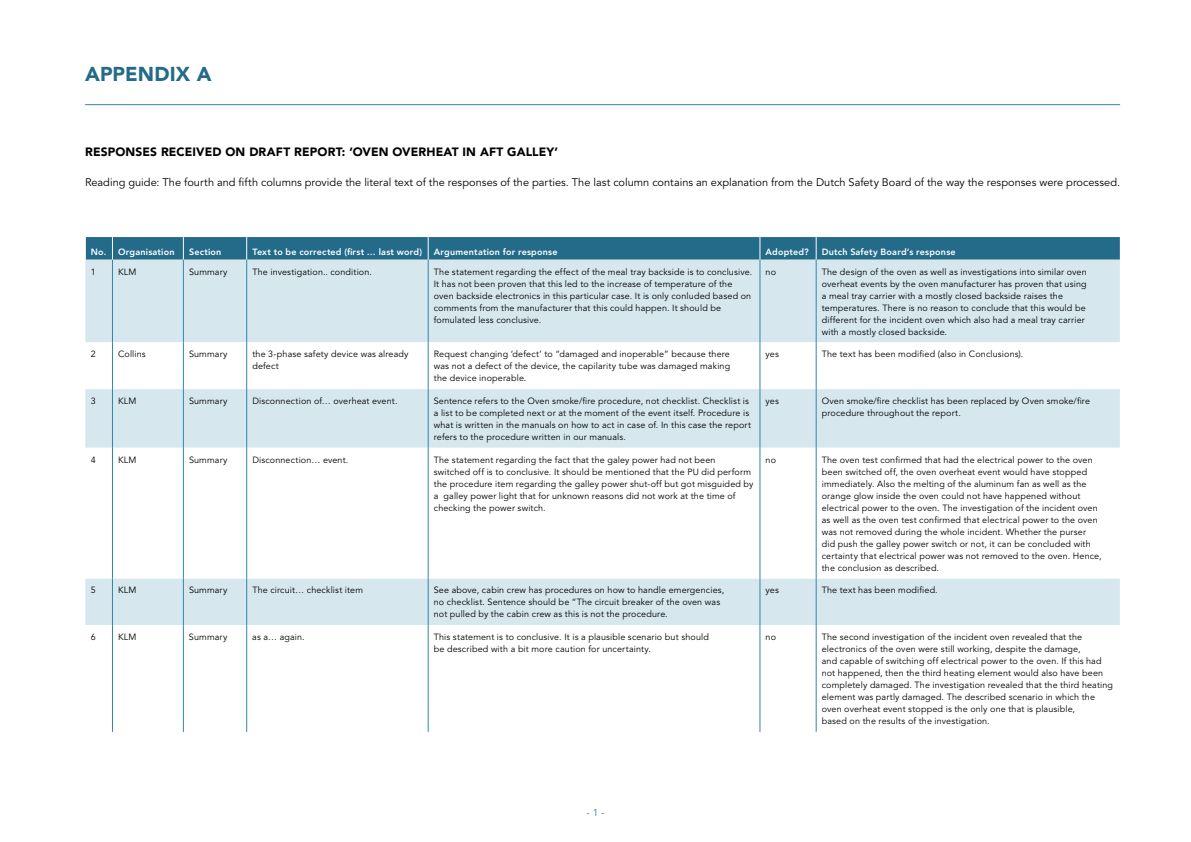
<style>
.page{position:relative;width:1191px;height:842px;background:#fff}
.page>*{position:absolute;margin:0;border:0;box-sizing:border-box;transform-origin:0 0}
.t1{font:900 20px "Avenir LT Std";letter-spacing:.01em;color:#246a89}
.t2{font:900 12px "Avenir LT Std";letter-spacing:.01em;color:#000}
.t3{font:11px "Avenir LT Std";color:#000}
.t4{font:10px "Avenir LT Std";color:#3086ac}
.t5{font:9px/12px "Avenir LT Std";letter-spacing:.015em;color:#000}
.t6{font:800 9px "Avenir LT Std";letter-spacing:.02em;color:#fff}
</style>
<div class="page">
<hr style="left:85px;top:104px;width:1035px;height:1px;background:#3086ac">
<div style="left:85px;top:260px;width:1034px;height:82px;background:#d6e7ee"></div>
<svg style="left:85px;top:342px;width:1034px;height:390px"></svg>
<hr style="left:112px;top:260px;width:1px;height:82px;background:#3086ac">
<hr style="left:183px;top:260px;width:1px;height:82px;background:#3086ac">
<hr style="left:246px;top:260px;width:1px;height:82px;background:#3086ac">
<hr style="left:428px;top:260px;width:1px;height:82px;background:#3086ac">
<hr style="left:760px;top:260px;width:1px;height:82px;background:#3086ac">
<hr style="left:816px;top:260px;width:1px;height:82px;background:#3086ac">
<hr style="left:112px;top:342px;width:1px;height:47px;background:#3086ac">
<hr style="left:183px;top:342px;width:1px;height:47px;background:#3086ac">
<hr style="left:246px;top:342px;width:1px;height:47px;background:#3086ac">
<hr style="left:428px;top:342px;width:1px;height:47px;background:#3086ac">
<hr style="left:760px;top:342px;width:1px;height:47px;background:#3086ac">
<hr style="left:816px;top:342px;width:1px;height:47px;background:#3086ac">
<hr style="left:112px;top:389px;width:1px;height:59px;background:#3086ac">
<hr style="left:183px;top:389px;width:1px;height:59px;background:#3086ac">
<hr style="left:246px;top:389px;width:1px;height:59px;background:#3086ac">
<hr style="left:428px;top:389px;width:1px;height:59px;background:#3086ac">
<hr style="left:760px;top:389px;width:1px;height:59px;background:#3086ac">
<hr style="left:816px;top:389px;width:1px;height:59px;background:#3086ac">
<hr style="left:112px;top:448px;width:1px;height:130px;background:#3086ac">
<hr style="left:183px;top:448px;width:1px;height:130px;background:#3086ac">
<hr style="left:246px;top:448px;width:1px;height:130px;background:#3086ac">
<hr style="left:428px;top:448px;width:1px;height:130px;background:#3086ac">
<hr style="left:760px;top:448px;width:1px;height:130px;background:#3086ac">
<hr style="left:816px;top:448px;width:1px;height:130px;background:#3086ac">
<hr style="left:112px;top:578px;width:1px;height:47px;background:#3086ac">
<hr style="left:183px;top:578px;width:1px;height:47px;background:#3086ac">
<hr style="left:246px;top:578px;width:1px;height:47px;background:#3086ac">
<hr style="left:428px;top:578px;width:1px;height:47px;background:#3086ac">
<hr style="left:760px;top:578px;width:1px;height:47px;background:#3086ac">
<hr style="left:816px;top:578px;width:1px;height:47px;background:#3086ac">
<hr style="left:112px;top:625px;width:1px;height:107px;background:#3086ac">
<hr style="left:183px;top:625px;width:1px;height:107px;background:#3086ac">
<hr style="left:246px;top:625px;width:1px;height:107px;background:#3086ac">
<hr style="left:428px;top:625px;width:1px;height:107px;background:#3086ac">
<hr style="left:760px;top:625px;width:1px;height:107px;background:#3086ac">
<hr style="left:816px;top:625px;width:1px;height:107px;background:#3086ac">
<svg style="left:85px;top:237px;width:1034px;height:23px;background:#296d8c"></svg>
<h1 class="t1" style="left:85px;top:62px;width:128px">APPENDIX A</h1>
<h2 class="t2" style="left:85px;top:145px;width:474px">RESPONSES RECEIVED ON DRAFT REPORT: ’OVEN OVERHEAT IN AFT GALLEY’</h2>
<p class="t3" style="left:85px;top:176px;width:1036px">Reading guide: The fourth and fifth columns provide the literal text of the responses of the parties. The last column contains an explanation from the Dutch Safety Board of the way the responses were processed.</p>
<p class="t6" style="left:91px;top:247px;width:85px">No. Organisation</p>
<p class="t6" style="left:189px;top:247px;width:34px">Section</p>
<p class="t6" style="left:252px;top:247px;width:171px">Text to be corrected (first … last word)</p>
<p class="t6" style="left:434px;top:247px;width:125px">Argumentation for response</p>
<p class="t6" style="left:765px;top:247px;width:45px">Adopted?</p>
<p class="t6" style="left:822px;top:247px;width:135px">Dutch Safety Board’s response</p>
<p class="t5" style="left:91px;top:266px;width:7px">1</p>
<p class="t5" style="left:118px;top:266px;width:20px">KLM</p>
<p class="t5" style="left:189px;top:266px;width:40px">Summary</p>
<p class="t5" style="left:252px;top:266px;width:121px">The investigation.. condition.</p>
<p class="t5" style="left:434px;top:266px;width:320px">The statement regarding the effect of the meal tray backside is to conclusive.<br>It has not been proven that this led to the increase of temperature of the oven backside electronics in this particular case. It is only conluded based on comments from the manufacturer that this could happen. It should be fomulated less conclusive.</p>
<p class="t5" style="left:765px;top:266px;width:12px">no</p>
<p class="t5" style="left:822px;top:266px;width:266px">The design of the oven as well as investigations into similar oven overheat events by the oven manufacturer has proven that using a meal tray carrier with a mostly closed backside raises the temperatures. There is no reason to conclude that this would be different for the incident oven which also had a meal tray carrier with a mostly closed backside.</p>
<p class="t5" style="left:91px;top:349px;width:7px">2</p>
<p class="t5" style="left:118px;top:349px;width:29px">Collins</p>
<p class="t5" style="left:189px;top:349px;width:40px">Summary</p>
<p class="t5" style="left:252px;top:349px;width:158px">the 3-phase safety device was already defect</p>
<p class="t5" style="left:434px;top:349px;width:298px;text-align:justify">Request changing ‘defect’ to “damaged and inoperable” because there was not a defect of the device, the capilarity tube was damaged making the device inoperable.</p>
<p class="t5" style="left:765px;top:349px;width:15px">yes</p>
<p class="t5" style="left:822px;top:349px;width:203px">The text has been modified (also in Conclusions).</p>
<p class="t5" style="left:91px;top:395px;width:7px">3</p>
<p class="t5" style="left:118px;top:395px;width:20px">KLM</p>
<p class="t5" style="left:189px;top:395px;width:40px">Summary</p>
<p class="t5" style="left:252px;top:395px;width:147px">Disconnection of… overheat event.</p>
<p class="t5" style="left:434px;top:395px;width:319px">Sentence refers to the Oven smoke/fire procedure, not checklist. Checklist is a list to be completed next or at the moment of the event itself. Procedure is what is written in the manuals on how to act in case of. In this case the report refers to the procedure written in our manuals.</p>
<p class="t5" style="left:765px;top:395px;width:15px">yes</p>
<p class="t5" style="left:822px;top:395px;width:270px">Oven smoke/fire checklist has been replaced by Oven smoke/fire procedure throughout the report.</p>
<p class="t5" style="left:91px;top:454px;width:7px">4</p>
<p class="t5" style="left:118px;top:454px;width:20px">KLM</p>
<p class="t5" style="left:189px;top:454px;width:40px">Summary</p>
<p class="t5" style="left:252px;top:454px;width:97px">Disconnection… event.</p>
<p class="t5" style="left:434px;top:454px;width:321px">The statement regarding the fact that the galey power had not been switched off is to conclusive. It should be mentioned that the PU did perform the procedure item regarding the galley power shut-off but got misguided by a galley power light that for unknown reasons did not work at the time of checking the power switch.</p>
<p class="t5" style="left:765px;top:454px;width:12px">no</p>
<p class="t5" style="left:821px;top:454px;width:281px">The oven test confirmed that had the electrical power to the oven been switched off, the oven overheat event would have stopped immediately. Also the melting of the aluminum fan as well as the orange glow inside the oven could not have happened without electrical power to the oven. The investigation of the incident oven as well as the oven test confirmed that electrical power to the oven was not removed during the whole incident. Whether the purser did push the galley power switch or not, it can be concluded with certainty that electrical power was not removed to the oven. Hence, the conclusion as described.</p>
<p class="t5" style="left:91px;top:584px;width:7px">5</p>
<p class="t5" style="left:118px;top:584px;width:20px">KLM</p>
<p class="t5" style="left:189px;top:584px;width:40px">Summary</p>
<p class="t5" style="left:252px;top:584px;width:112px">The circuit… checklist item</p>
<p class="t5" style="left:434px;top:584px;width:292px">See above, cabin crew has procedures on how to handle emergencies, no checklist. Sentence should be “The circuit breaker of the oven was not pulled by the cabin crew as this is not the procedure.</p>
<p class="t5" style="left:765px;top:584px;width:15px">yes</p>
<p class="t5" style="left:821px;top:584px;width:117px">The text has been modified.</p>
<p class="t5" style="left:91px;top:631px;width:7px">6</p>
<p class="t5" style="left:118px;top:631px;width:20px">KLM</p>
<p class="t5" style="left:189px;top:631px;width:40px">Summary</p>
<p class="t5" style="left:252px;top:631px;width:54px">as a… again.</p>
<p class="t5" style="left:434px;top:631px;width:277px">This statement is to conclusive. It is a plausible scenario but should be described with a bit more caution for uncertainty.</p>
<p class="t5" style="left:765px;top:631px;width:12px">no</p>
<p class="t5" style="left:821px;top:631px;width:293px">The second investigation of the incident oven revealed that the electronics of the oven were still working, despite the damage,<br>and capable of switching off electrical power to the oven. If this had not happened, then the third heating element would also have been completely damaged. The investigation revealed that the third heating element was partly damaged. The described scenario in which the oven overheat event stopped is the only one that is plausible,<br>based on the results of the investigation.</p>
<p class="t4" style="left:586px;top:807px;width:20px">- 1 -</p>
</div>
